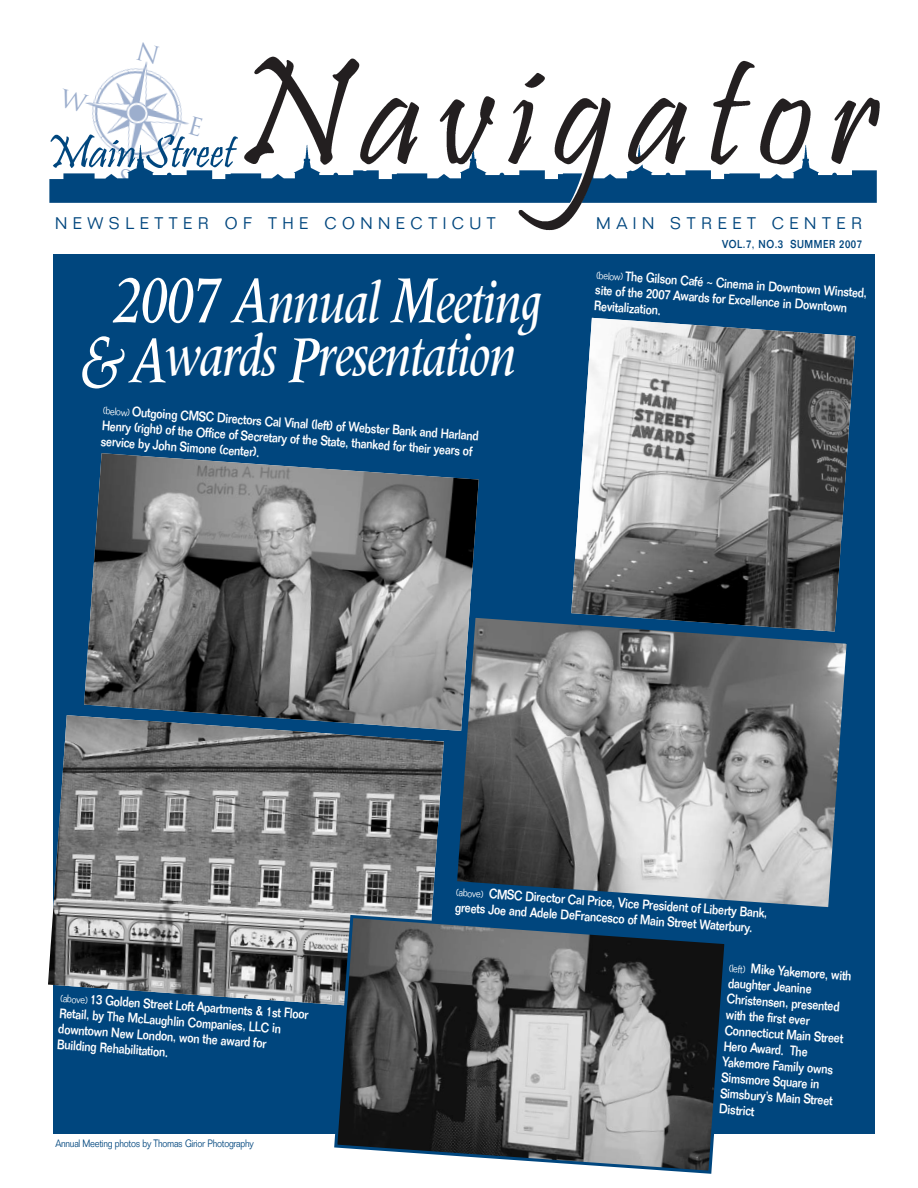
<style>
.page{position:relative;width:918px;height:1188px;background:#fff}
.page>*{position:absolute;margin:0;border:0;box-sizing:border-box;transform-origin:0 0}
.t1{font:italic 73.5px "Palatino";color:#fff;scale:.8 1}
.t2{font:italic 500 60px/52.5px "Meridien";letter-spacing:-.025em;color:#fff;scale:.8 1}
.t3{font:300 16.5px "Folio";letter-spacing:.335em;color:#00467e}
.t4{font:500 13.5px/15.8px "Folio";color:#fff;scale:.85 1}
.t5{font:500 11.25px "Folio";letter-spacing:.055em;color:#00467e;scale:.85 1}
.t6{font:300 10.5px "Folio";letter-spacing:-.03em;color:#00467e;scale:.85 1}
.t7{font:300 10.5px "Folio";color:#fff;scale:.85 1}
.s1{font-size:69px}
.s2{font-weight:300;font-size:10.5px}
</style>
<div class="page">
<img style="left:89px;top:65px;width:93px;height:55px">
<div style="left:53px;top:255px;width:822px;height:879px;background:#00467e"></div>
<img style="left:49px;top:120px;width:177px;height:83px">
<img style="left:226px;top:56px;width:654px;height:175px">
<img style="left:571px;top:318px;width:284px;height:295px">
<img style="left:84px;top:453px;width:395px;height:278px">
<img style="left:48px;top:715px;width:396px;height:290px">
<svg style="left:333px;top:913px;width:392px;height:261px;background:#61686e"></svg>
<svg style="left:452px;top:613px;width:395px;height:295px;background:#798289"></svg>
<svg style="left:188px;top:120px;width:15px;height:17px"></svg>
<svg style="left:117px;top:167px;width:14px;height:21px"></svg>
<p class="t3" style="left:55px;top:217px;width:442px">NEWSLETTER OF THE CONNECTICUT</p>
<p class="t3" style="left:596px;top:217px;width:267px">MAIN STREET CENTER</p>
<p class="t5" style="left:722px;top:240px;width:166px">VOL.7, NO.3 SUMMER 2007</p>
<h2 class="t2" style="left:114px;top:281px;width:537px"><span class="s1">2007 A</span>nnual <span class="s1">M</span>eeting<br><span class="s1">A</span>wards <span class="s1">P</span>resentation</h2>
<p class="t4" style="left:596px;top:283px;width:299px;rotate:4deg">site of the 2007 Awards for Excellence in Downtown</p>
<p class="t4" style="left:597px;top:267px;width:321px;rotate:4deg"><span class="s2">(below)</span> The Gilson Café ~ Cinema in Downtown Winsted,</p>
<p class="t4" style="left:595px;top:299px;width:80px;rotate:4deg">Revitalization.</p>
<h1 class="t1" style="left:80px;top:333px;width:59px">&amp;</h1>
<p class="t4" style="left:104px;top:403px;width:445px;rotate:4deg"><span class="s2">(below)</span> Outgoing CMSC Directors Cal Vinal (left) of Webster Bank and Harland<br>Henry (right) of the Office of Secretary of the State, thanked for their years of service by John Simone (center).</p>
<p class="t7" style="left:61px;top:994px;width:34px;rotate:4deg">(above)</p>
<p class="t4" style="left:91px;top:993px;width:259px;rotate:4deg">13 Golden Street Loft Apartments &amp; 1st Floor</p>
<p class="t4" style="left:59px;top:1022px;width:247px;rotate:4deg">downtown New London, won the award for<br>Building Rehabilitation.</p>
<p class="t4" style="left:60px;top:1006px;width:263px;rotate:4deg">Retail, by The McLaughlin Companies, LLC in</p>
<p class="t6" style="left:56px;top:1140px;width:235px">Annual Meeting photos by Thomas Girior Photography</p>
<p class="t4" style="left:457px;top:885px;width:368px;rotate:4deg"><span class="s2">(above)</span> CMSC Director Cal Price, Vice President of Liberty Bank, greets Joe and Adele DeFrancesco of Main Street Waterbury.</p>
<p class="t4" style="left:730px;top:961px;width:146px;rotate:4deg"><span class="s2">(left)</span> Mike Yakemore, with daughter Jeanine<br>Christensen, presented with the first ever<br>Connecticut Main Street<br>Hero Award. The<br>Yakemore Family owns<br>Simsmore Square in<br>Simsbury’s Main Street<br>District</p>
</div>
